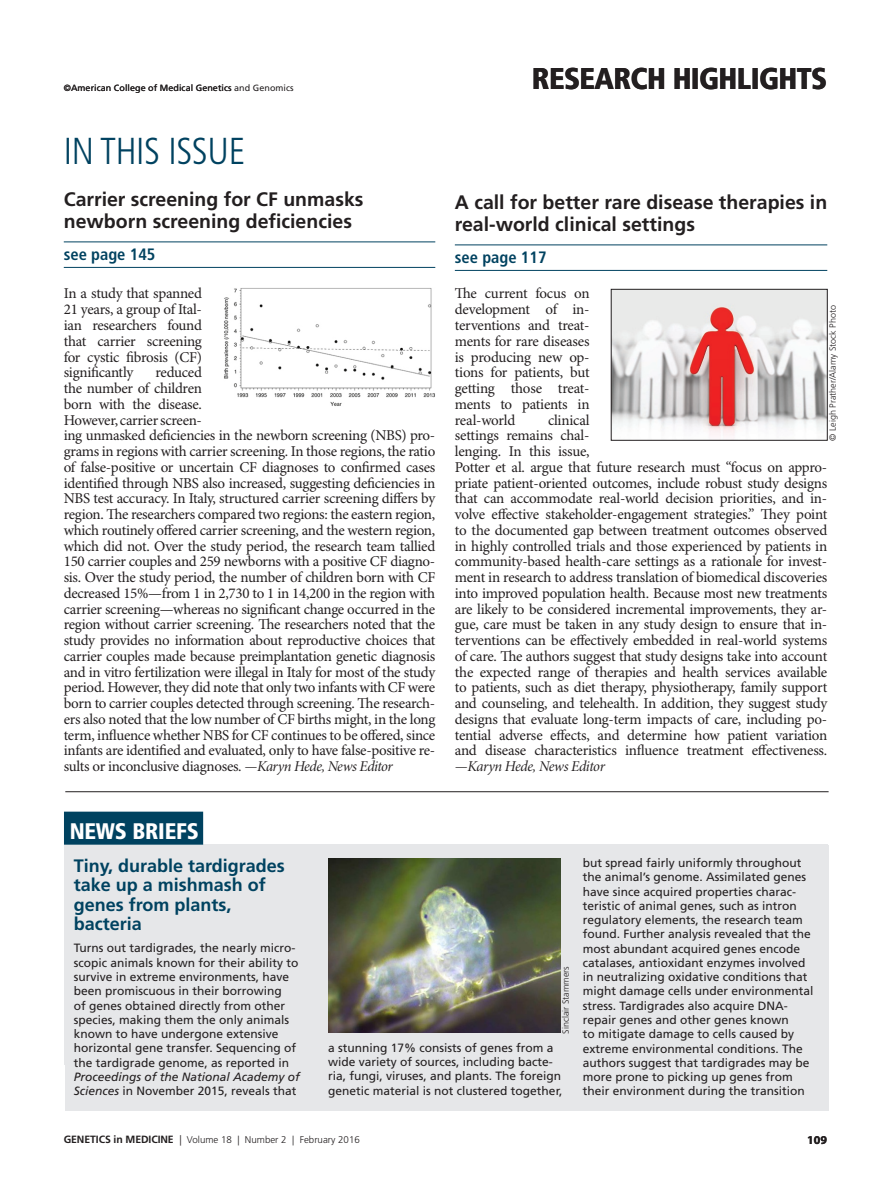
<style>
.page{position:relative;width:893px;height:1187px;background:#fff}
.page>*{position:absolute;margin:0;border:0;box-sizing:border-box;transform-origin:0 0}
.t1{font:300 condensed 37.5px "Frutiger LT Std";letter-spacing:-.01em;color:#004260}
.t2{font:900 condensed 30px "Frutiger LT Std";letter-spacing:-.02em;color:#231f20}
.t3{font:900 condensed 22.5px "Frutiger LT Std";letter-spacing:-.01em;color:#fff}
.t4{font:700 19.5px/22.5px "Frutiger LT Std";color:#231f20}
.NB_subhead{font:700 18px/19.5px "Frutiger LT Std";color:#004260}
.See_page{font:700 condensed 16.5px "Frutiger LT Std";color:#004260}
.Body_Text{font:15px/15.8px "Minion Pro";letter-spacing:-.02em;color:#231f20;text-align:justify}
.NB_text_first{font:12px/14.2px "Frutiger LT Std";color:#231f20}
.t5{font:700 12px "Myriad Pro";color:#231f20}
.t6{font:300 9.75px "Frutiger LT Std";color:#231f20}
.Body_Text-2{font:300 9px "Frutiger LT Std";color:#231f20}
.t7{font:9px "Frutiger LT Std Roman 3";letter-spacing:.005em;color:#231f20}
.s1{font-family:"Frutiger LT Std Roman 2"}
.s2{font-family:"Minion Pro It Subh"}
.s3{font-style:italic}
.s4{font-family:"Frutiger LT Std Bold 2";font-weight:400;font-size:10.5px}
.s5{font-size:10.5px}
</style>
<div class="page">
<hr style="left:65px;top:791px;width:764px;height:1px;background:#231f20">
<div style="left:64px;top:811px;width:139px;height:33px;background:#004260"></div>
<div style="left:65px;top:844px;width:763px;height:266px;background:#e6e7e9"></div>
<hr style="left:64px;top:242px;width:371px;height:1px;background:#004260">
<hr style="left:64px;top:267px;width:371px;height:1px;background:#004260">
<hr style="left:455px;top:245px;width:372px;height:1px;background:#004260">
<hr style="left:455px;top:270px;width:372px;height:1px;background:#004260">
<img style="left:224px;top:288px;width:211px;height:118px">
<img style="left:613px;top:291px;width:213px;height:145px">
<div style="left:611px;top:289px;width:217px;height:151px;border:1px solid #231f20"></div>
<img style="left:329px;top:858px;width:231px;height:174px">
<p class="t7" style="left:64px;top:82px;width:231px">©American College of Medical Genetics <span class="s1">and Genomics</span></p>
<h1 class="t1" style="left:64px;top:129px;width:183px">IN THIS ISSUE</h1>
<p class="t4" style="left:64px;top:188px;width:301px">Carrier screening for CF unmasks newborn screening deficiencies</p>
<p class="See_page" style="left:64px;top:244px;width:93px">see page 145</p>
<p class="Body_Text" style="left:64px;top:286px;width:140px">In a study that spanned 21 years, a group of Ital&shy;ian researchers found that carrier screening for cystic fibrosis (CF) significantly</p>
<p class="Body_Text" style="left:64px;top:365px;width:373px;text-align:left;text-indent:92px">reduced<br>the number of children<br>born with the disease.<br>However, carrier screen-<br>ing unmasked deficiencies in the newborn screening (NBS) pro&shy;grams in regions with carrier screening. In those regions, the ratio of false-positive or uncertain CF diagnoses to confirmed cases identified through NBS also increased, suggesting deficiencies in NBS test accuracy. In Italy, structured carrier screening differs by region. The researchers compared two regions: the eastern region, which routinely offered carrier screening, and the western region, which did not. Over the study period, the research team tallied 150 carrier couples and 259 newborns with a positive CF diagno&shy;sis. Over the study period, the number of children born with CF decreased 15%—from 1 in 2,730 to 1 in 14,200 in the region with carrier screening—whereas no significant change occurred in the region without carrier screening. The researchers noted that the study provides no information about reproductive choices that carrier couples made because preimplantation genetic diagnosis and in vitro fertilization were illegal in Italy for most of the study period. However, they did note that only two infants with CF were born to carrier couples detected through screening. The research&shy;ers also noted that the low number of CF births might, in the long term, influence whether NBS for CF continues to be offered, since infants are identified and evaluated, only to have false-positive re&shy;sults or inconclusive diagnoses. <span class="s2">—Karyn Hede, News Editor</span></p>
<h2 class="t2" style="left:532px;top:60px;width:297px">RESEARCH HIGHLIGHTS</h2>
<p class="t4" style="left:455px;top:191px;width:374px">A call for better rare disease therapies in real-world clinical settings</p>
<p class="See_page" style="left:455px;top:247px;width:93px">see page 117</p>
<p class="Body_Text" style="left:455px;top:286px;width:136px">The current focus on development of in&shy;terventions and treat&shy;ments for rare diseases is producing new op&shy;tions for patients, but getting those treat&shy;ments to patients in real-world</p>
<p class="Body_Text-2" style="left:828px;top:440px;width:137px;rotate:-90deg">© Leigh Prather/Alamy Stock Photo</p>
<p class="Body_Text" style="left:455px;top:412px;width:374px;text-align:left;text-indent:93px">clinical<br>settings remains chal-<br>lenging. In this issue,<br>Potter et al. argue that future research must “focus on appro&shy;priate patient-oriented outcomes, include robust study designs that can accommodate real-world decision priorities, and in&shy;volve effective stakeholder-engagement strategies.” They point to the documented gap between treatment outcomes observed in highly controlled trials and those experienced by patients in community-based health-care settings as a rationale for invest&shy;ment in research to address translation of biomedical discoveries into improved population health. Because most new treatments are likely to be considered incremental improvements, they ar&shy;gue, care must be taken in any study design to ensure that in&shy;terventions can be effectively embedded in real-world systems of care. The authors suggest that study designs take into account the expected range of therapies and health services available to patients, such as diet therapy, physiotherapy, family support and counseling, and telehealth. In addition, they suggest study designs that evaluate long-term impacts of care, including po&shy;tential adverse effects, and determine how patient variation and disease characteristics influence treatment effectiveness. <span class="s2">—Karyn Hede, News Editor</span></p>
<p class="t3" style="left:70px;top:817px;width:131px">NEWS BRIEFS</p>
<p class="NB_subhead" style="left:74px;top:855px;width:213px">Tiny, durable tardigrades take up a mishmash of genes from plants, bacteria</p>
<p class="NB_text_first" style="left:74px;top:941px;width:228px">Turns out tardigrades, the nearly micro&shy;scopic animals known for their ability to survive in extreme environments, have been promiscuous in their borrowing<br>of genes obtained directly from other species, making them the only animals known to have undergone extensive horizontal gene transfer. Sequencing of the tardigrade genome, as reported in <span class="s3">Proceedings of the National Academy of Sciences</span> in November 2015, reveals that</p>
<p class="Body_Text-2" style="left:560px;top:1033px;width:69px;rotate:-90deg">Sinclair Stammers</p>
<p class="NB_text_first" style="left:328px;top:1040px;width:236px">a stunning 17% consists of genes from a wide variety of sources, including bacte&shy;ria, fungi, viruses, and plants. The foreign genetic material is not clustered together,</p>
<p class="NB_text_first" style="left:583px;top:855px;width:232px">but spread fairly uniformly throughout the animal’s genome. Assimilated genes have since acquired properties charac&shy;teristic of animal genes, such as intron regulatory elements, the research team found. Further analysis revealed that the most abundant acquired genes encode catalases, antioxidant enzymes involved in neutralizing oxidative conditions that might damage cells under environmental stress. Tardigrades also acquire DNA&shy;repair genes and other genes known<br>to mitigate damage to cells caused by extreme environmental conditions. The authors suggest that tardigrades may be more prone to picking up genes from their environment during the transition</p>
<p class="t6" style="left:64px;top:1134px;width:298px"><span class="s4">GENETICS in MEDICINE</span> <span class="s5">|</span> Volume 18 | Number 2 | February 2016</p>
<p class="t5" style="left:807px;top:1133px;width:21px">109</p>
</div>
